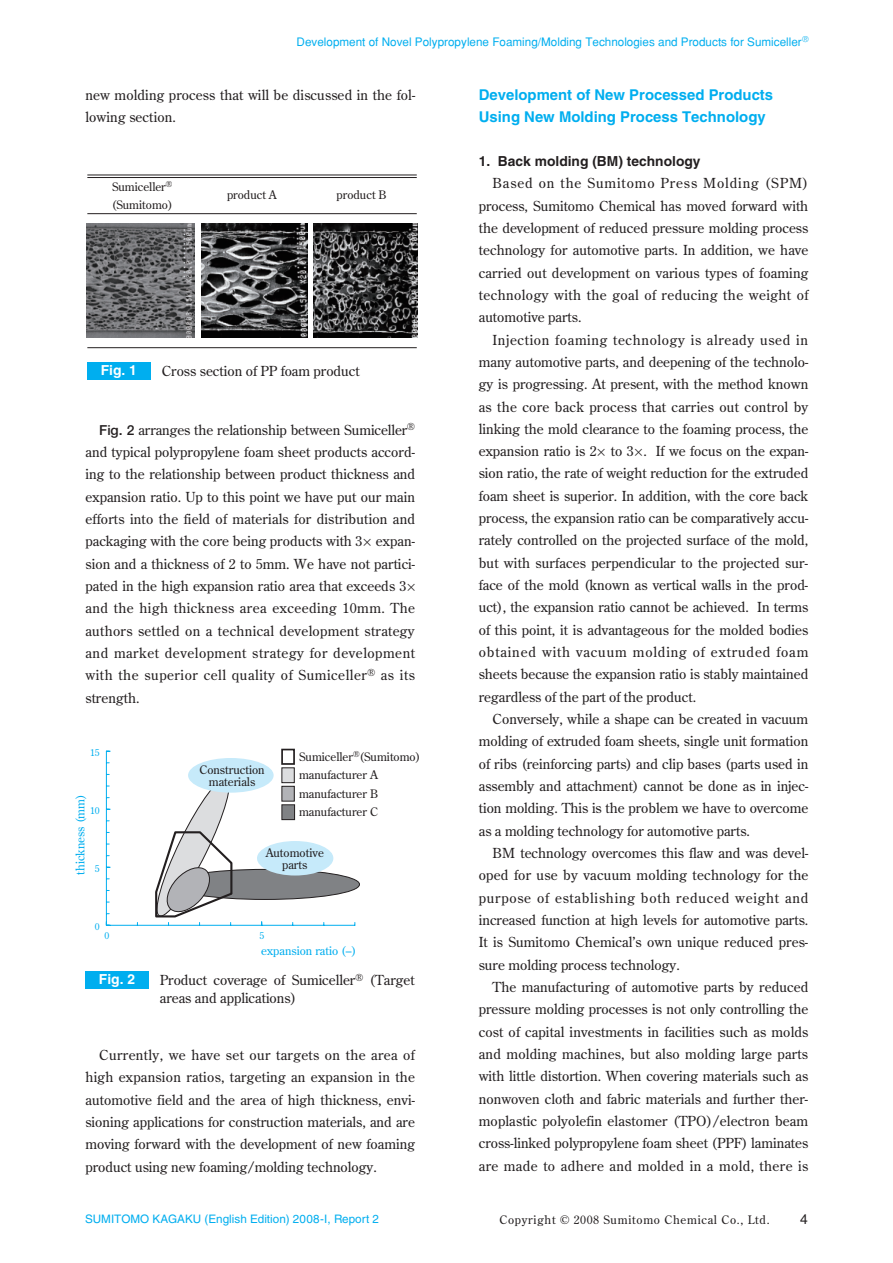
<style>
.page{position:relative;width:893px;height:1263px;background:#fff}
.page>*{position:absolute;margin:0;border:0;box-sizing:border-box;transform-origin:0 0}
.t1{font:700 14.85px/22.4px "Helvetica";color:#00aeef}
.t2{font:13.8px/22.4px "Century Old Style";letter-spacing:.005em;color:#231f20;text-align:justify}
.t3{font:700 13.8px "Helvetica";color:#231f20}
.t4{font:700 13.8px "Helvetica";color:#fff}
.t5{font:13.8px "Helvetica LT Std";color:#231f20}
.t6{font:11.7px/18.5px "Century Old Style";color:#231f20}
.t7{font:11.7px "Helvetica";color:#00aeef}
.t8{font:11.7px "Helvetica LT Std";color:#00aeef}
.t9{font:11.7px "Century Old Style Std";letter-spacing:.06em;color:#231f20}
.t10{font:11.7px "Century Old Style";color:#00aeef}
.t11{font:9.6px "Century Old Style";color:#00aeef}
.s1{font-family:"Helvetica Neue";font-weight:500}
.s2{font-family:"Century Old Style"}
</style>
<div class="page">
<div style="left:87px;top:363px;width:64px;height:17px;background:#00aeef"></div>
<hr style="left:87px;top:175px;width:330px;height:1px;background:#231f20">
<hr style="left:87px;top:177px;width:330px;height:1px;background:#231f20">
<hr style="left:87px;top:213px;width:330px;height:1px;background:#231f20">
<hr style="left:87px;top:347px;width:330px;height:1px;background:#231f20">
<img style="left:87px;top:223px;width:108px;height:115px">
<img style="left:201px;top:223px;width:106px;height:115px">
<img style="left:313px;top:223px;width:105px;height:115px">
<div style="left:85px;top:971px;width:64px;height:17px;background:#00aeef"></div>
<div style="left:281px;top:749px;width:14px;height:16px;border:2px solid #231f20"></div>
<svg style="left:106px;top:751px;width:249px;height:175px"></svg>
<p class="t7" style="left:297px;top:35px;width:513px">Development of Novel Polypropylene Foaming/Molding Technologies and Products for Sumiceller<sup>®</sup></p>
<p class="t2" style="left:85px;top:83px;width:331px">new molding process that will be discussed in the fol&shy;lowing section.</p>
<p class="t6" style="left:112px;top:178px;width:62px;line-height:18px">Sumiceller<sup>® </sup>(Sumitomo)</p>
<p class="t6" style="left:227px;top:185px;width:51px">product A</p>
<p class="t6" style="left:337px;top:185px;width:51px">product B</p>
<p class="t4" style="left:101px;top:362px;width:38px">Fig. 1</p>
<p class="t2" style="left:162px;top:360px;width:199px">Cross section of PP foam product</p>
<p class="t2" style="left:85px;top:418px;width:331px;text-align:left;text-indent:14px"><span class="s1">Fig. 2</span> arranges the relationship between Sumiceller<sup>® </sup>and typical polypropylene foam sheet products accord&shy;ing to the relationship between product thickness and expansion ratio. Up to this point we have put our main efforts into the field of materials for distribution and packaging with the core being products with 3 expan&shy;sion and a thickness of 2 to 5mm. We have not partici&shy;pated in the high expansion ratio area that exceeds 3 and the high thickness area exceeding 10mm. The authors settled on a technical development strategy and market development strategy for development with the superior cell quality of Sumiceller<sup>®</sup> as its strength.</p>
<p class="t11" style="left:90px;top:746px;width:11px">15</p>
<p class="t10" style="left:73px;top:874px;width:82px;rotate:-90deg">thickness (mm)</p>
<p class="t11" style="left:90px;top:804px;width:11px">10</p>
<p class="t11" style="left:95px;top:862px;width:6px">5</p>
<p class="t6" style="left:199px;top:764px;width:67px;line-height:11.7px;text-align:center">Construction materials</p>
<p class="t6" style="left:299px;top:747px;width:123px">Sumiceller<sup>®</sup>(Sumitomo) manufacturer A manufacturer B manufacturer C</p>
<p class="t6" style="left:266px;top:847px;width:60px;line-height:11.7px;text-align:center">Automotive parts</p>
<p class="t11" style="left:95px;top:920px;width:6px">0</p>
<p class="t11" style="left:104px;top:929px;width:6px">0</p>
<p class="t11" style="left:260px;top:929px;width:6px">5</p>
<p class="t10" style="left:261px;top:943px;width:97px">expansion ratio (–)</p>
<p class="t4" style="left:99px;top:971px;width:38px">Fig. 2</p>
<p class="t2" style="left:160px;top:970px;width:256px;line-height:18.1px">Product coverage of Sumiceller<sup>®</sup> (Target areas and applications)</p>
<p class="t2" style="left:85px;top:1043px;width:331px;text-indent:14px">Currently, we have set our targets on the area of high expansion ratios, targeting an expansion in the automotive field and the area of high thickness, envi&shy;sioning applications for construction materials, and are moving forward with the development of new foaming product using new foaming/molding technology.</p>
<p class="t1" style="left:479px;top:83px;width:296px">Development of New Processed Products<br>Using New Molding Process Technology</p>
<p class="t3" style="left:479px;top:153px;width:223px">1. Back molding (BM) technology</p>
<p class="t2" style="left:479px;top:172px;width:331px;text-indent:14px">Based on the Sumitomo Press Molding (SPM) process, Sumitomo Chemical has moved forward with the development of reduced pressure molding process technology for automotive parts. In addition, we have carried out development on various types of foaming technology with the goal of reducing the weight of automotive parts.</p>
<p class="t2" style="left:479px;top:328px;width:331px;text-indent:14px">Injection foaming technology is already used in many automotive parts, and deepening of the technolo&shy;gy is progressing. At present, with the method known as the core back process that carries out control by linking the mold clearance to the foaming process, the expansion ratio is 2 to 3 . If we focus on the expan&shy;sion ratio, the rate of weight reduction for the extruded foam sheet is superior. In addition, with the core back process, the expansion ratio can be comparatively accu&shy;rately controlled on the projected surface of the mold, but with surfaces perpendicular to the projected sur&shy;face of the mold (known as vertical walls in the prod&shy;uct), the expansion ratio cannot be achieved. In terms of this point, it is advantageous for the molded bodies obtained with vacuum molding of extruded foam sheets because the expansion ratio is stably maintained regardless of the part of the product.</p>
<p class="t2" style="left:479px;top:708px;width:331px;text-indent:14px">Conversely, while a shape can be created in vacuum molding of extruded foam sheets, single unit formation of ribs (reinforcing parts) and clip bases (parts used in assembly and attachment) cannot be done as in injec&shy;tion molding. This is the problem we have to overcome as a molding technology for automotive parts.</p>
<p class="t2" style="left:479px;top:842px;width:331px;text-indent:14px">BM technology overcomes this flaw and was devel&shy;oped for use by vacuum molding technology for the purpose of establishing both reduced weight and increased function at high levels for automotive parts.<br>It is Sumitomo Chemical’s own unique reduced pres&shy;sure molding process technology.</p>
<p class="t2" style="left:479px;top:976px;width:331px;text-indent:14px">The manufacturing of automotive parts by reduced pressure molding processes is not only controlling the cost of capital investments in facilities such as molds and molding machines, but also molding large parts with little distortion. When covering materials such as nonwoven cloth and fabric materials and further ther&shy;moplastic polyolefin elastomer (TPO)/electron beam cross-linked polypropylene foam sheet (PPF) laminates are made to adhere and molded in a mold, there is</p>
<p class="t8" style="left:85px;top:1212px;width:296px">SUMITOMO KAGAKU (English Edition) 2008-I, Report 2</p>
<p class="t9" style="left:499px;top:1212px;width:272px">Copyright © 2008 Sumitomo Chemical Co., Ltd.</p>
<p class="t5" style="left:800px;top:1211px;width:9px">4</p>
<p class="t7" style="left:208px;top:1213px;width:37px">2008-<span class="s2">I</span></p>
</div>
